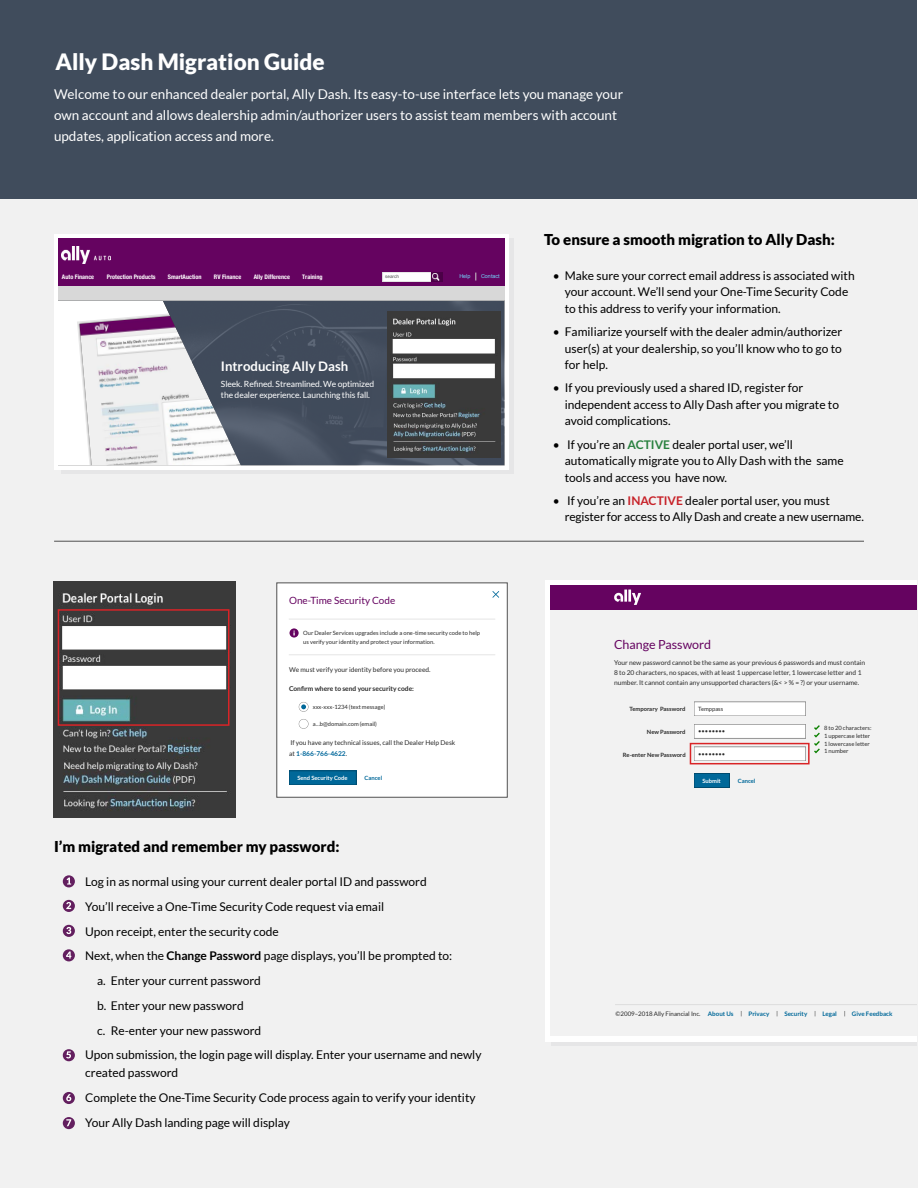
<style>
.page{position:relative;width:918px;height:1188px;background:#fff}
.page>*{position:absolute;margin:0;border:0;box-sizing:border-box;transform-origin:0 0}
.t1{font:900 22.5px "Lato";color:#fff}
.t2{font:900 15px "Lato";color:#000}
.t3{font:13.5px/21px "Lato";color:#fff}
.t4{font:700 13.2px "Lato";color:#fff}
.t5{font:12.45px "Lato";color:#650360}
.t6{font:12px/16.5px "Lato";color:#000}
.t7{font:9.9px "Lato";color:#650360}
.t8{font:8.55px/10.8px "Lato";letter-spacing:-.01em;color:#fff}
.t9{font:6.6px/10.1px "Lato";color:#2a2a2a}
.t10{font:700 6.6px "Lato";color:#2a2a2a}
.t11{font:700 condensed 6.15px "Helvetica Neue";color:#fff}
.t12{font:6.15px "Lato";color:#2a2a2a}
.t13{font:700 6.15px "Lato";color:#006899}
.t14{font:5.85px/7.9px "Lato";color:#2a2a2a}
.t15{font:700 5.85px "Lato";color:#2a2a2a}
.t16{font:700 5.85px "Lato";color:#fff}
.t17{font:700 5.85px "Lato";color:#006899}
.t18{font:5.4px "Arial";color:#72d3fa}
.t19{font:4.65px "Helvetica Neue";color:#505050}
.s1{font-weight:700;color:#00679b}
.s2{font-weight:700}
.s3{font-weight:700;color:#29813f}
.s4{font-weight:700;color:#c72128}
.s5{font-weight:700;color:#006899}
</style>
<div class="page">
<div style="left:1px;top:0;width:916px;height:204px;background:#404c5c"></div>
<div style="left:0;top:199px;width:917px;height:989px;background:#f1f1f1"></div>
<div style="left:61px;top:239px;width:452px;height:235px;background:#e6e6e7"></div>
<svg style="left:54px;top:235px;width:455px;height:235px;fill:#fff"></svg>
<div style="left:58px;top:301px;width:442px;height:164px;background:#fff"></div>
<img style="left:77px;top:314px;width:86px;height:151px">
<svg style="left:163px;top:301px;width:341px;height:164px;background:#5f6775"></svg>
<div style="left:58px;top:238px;width:446px;height:48px;background:#650360"></div>
<div style="left:58px;top:286px;width:446px;height:14px;background:#d8d8d8"></div>
<hr style="left:58px;top:300px;width:446px;height:1px;background:#adaeaf">
<img style="left:62px;top:247px;width:48px;height:16px">
<div style="left:383px;top:272px;width:48px;height:10px;background:#fff"></div>
<div style="left:383px;top:272px;width:48px;height:10px;border:1px solid #d8d8d8"></div>
<svg style="left:431px;top:272px;width:12px;height:10px"></svg>
<svg style="left:433px;top:274px;width:7px;height:7px"></svg>
<img style="left:54px;top:582px;width:182px;height:235px">
<div style="left:277px;top:583px;width:230px;height:214px;background:#fff"></div>
<hr style="left:289px;top:655px;width:206px;height:1px;background:#e5e5e5">
<hr style="left:289px;top:619px;width:206px;height:1px;background:#e5e5e5">
<svg style="left:492px;top:591px;width:7px;height:7px"></svg>
<div style="left:289px;top:771px;width:67px;height:14px;background:#006899"></div>
<svg style="left:299px;top:702px;width:8px;height:10px"></svg>
<div style="left:299px;top:702px;width:10px;height:10px;border:1px solid #959595;border-radius:50%"></div>
<div style="left:299px;top:719px;width:10px;height:10px;border:1px solid #959595;border-radius:50%"></div>
<svg style="left:290px;top:628px;width:9px;height:10px"></svg>
<div style="left:63px;top:875px;width:12px;height:12px;background:#631f5f;border-radius:50%"></div>
<svg style="left:67px;top:878px;width:4px;height:7px"></svg>
<svg style="left:63px;top:900px;width:12px;height:12px"></svg>
<svg style="left:66px;top:902px;width:5px;height:7px"></svg>
<svg style="left:63px;top:925px;width:12px;height:12px"></svg>
<svg style="left:66px;top:927px;width:5px;height:7px"></svg>
<div style="left:63px;top:949px;width:12px;height:12px;background:#631f5f;border-radius:50%"></div>
<svg style="left:66px;top:952px;width:5px;height:7px"></svg>
<hr style="left:54px;top:541px;width:810px;height:1px;background:#505050">
<div style="left:63px;top:1049px;width:12px;height:12px;background:#631f5f;border-radius:50%"></div>
<svg style="left:66px;top:1051px;width:5px;height:7px"></svg>
<svg style="left:63px;top:1092px;width:12px;height:12px"></svg>
<svg style="left:66px;top:1094px;width:5px;height:7px"></svg>
<svg style="left:63px;top:1117px;width:12px;height:12px"></svg>
<svg style="left:66px;top:1119px;width:5px;height:7px"></svg>
<div style="left:58px;top:609px;width:172px;height:117px;border:2px solid #d92427"></div>
<div style="left:545px;top:581px;width:371px;height:461px;background:#fff"></div>
<div style="left:550px;top:787px;width:366px;height:249px;background:#f2f2f2"></div>
<div style="left:550px;top:585px;width:366px;height:203px;background:#f2f2f2"></div>
<div style="left:550px;top:585px;width:366px;height:25px;background:#650360"></div>
<svg style="left:614px;top:590px;width:27px;height:15px"></svg>
<div style="left:694px;top:702px;width:112px;height:14px;background:#fff"></div>
<div style="left:694px;top:702px;width:112px;height:14px;border:1px solid #959595"></div>
<div style="left:694px;top:724px;width:112px;height:14px;background:#fff"></div>
<div style="left:694px;top:724px;width:112px;height:14px;border:1px solid #959595"></div>
<div style="left:694px;top:747px;width:112px;height:14px;background:#fff"></div>
<div style="left:694px;top:747px;width:112px;height:14px;border:1px solid #959595"></div>
<div style="left:694px;top:773px;width:35px;height:15px;background:#006899"></div>
<svg style="left:814px;top:725px;width:6px;height:28px"></svg>
<hr style="left:616px;top:1004px;width:300px;height:1px;background:#ddd">
<div style="left:690px;top:743px;width:120px;height:21px;border:2px solid #d92427"></div>
<img style="left:388px;top:311px;width:113px;height:147px">
<h1 class="t1" style="left:55px;top:48px;width:271px">Ally Dash Migration Guide</h1>
<p class="t3" style="left:54px;top:83px;width:571px">Welcome to our enhanced dealer portal, Ally Dash. Its easy-to-use interface lets you manage your own account and allows dealership admin/authorizer users to assist team members with account updates, application access and more.</p>
<p class="t11" style="left:62px;top:273px;width:34px">Auto Finance</p>
<p class="t11" style="left:107px;top:273px;width:50px">Protection Products</p>
<p class="t11" style="left:168px;top:273px;width:35px">SmartAuction</p>
<p class="t11" style="left:214px;top:273px;width:29px">RV Finance</p>
<p class="t11" style="left:254px;top:273px;width:38px">Ally Difference</p>
<p class="t11" style="left:302px;top:273px;width:22px">Training</p>
<p class="t19" style="left:385px;top:274px;width:15px">search</p>
<p class="t18" style="left:459px;top:273px;width:13px">Help</p>
<p class="t18" style="left:481px;top:273px;width:20px">Contact</p>
<p class="t4" style="left:221px;top:358px;width:129px">Introducing Ally Dash</p>
<p class="t8" style="left:221px;top:379px;width:155px">Sleek. Refined. Streamlined. We optimized the dealer experience. Launching this fall.</p>
<p class="t7" style="left:289px;top:595px;width:108px">One-Time Security Code</p>
<p class="t14" style="left:303px;top:629px;width:178px">Our Dealer Services upgrades include a one-time security code to help us verify your identity and protect your information.</p>
<p class="t9" style="left:289px;top:664px;width:143px">We must verify your identity before you proceed.</p>
<p class="t10" style="left:289px;top:684px;width:126px">Confirm where to send your security code:</p>
<p class="t14" style="left:313px;top:703px;width:74px">xxx-xxx-1234 (text message)</p>
<p class="t14" style="left:313px;top:720px;width:66px">a…b@domain.com (email)</p>
<p class="t9" style="left:289px;top:737px;width:168px;line-height:10.5px">If you have any technical issues, call the Dealer Help Desk at <span class="s1">1-866-766-4622</span>.</p>
<p class="t16" style="left:297px;top:775px;width:52px">Send Security Code</p>
<p class="t17" style="left:365px;top:775px;width:19px">Cancel</p>
<p class="t2" style="left:54px;top:838px;width:287px">I’m migrated and remember my password:</p>
<p class="t6" style="left:64px;top:873px;width:364px">1. Log in as normal using your current dealer portal ID and password</p>
<p class="t6" style="left:64px;top:898px;width:321px">2. You’ll receive a One-Time Security Code request via email</p>
<p class="t6" style="left:64px;top:923px;width:216px">3. Upon receipt, enter the security code</p>
<p class="t6" style="left:97px;top:943px;width:356px;line-height:24.8px;text-indent:-33px">4. Next, when the <span class="s2">Change Password</span> page displays, you’ll be prompted to: a. Enter your current password<br>b. Enter your new password<br>c. Re-enter your new password</p>
<p class="t6" style="left:85px;top:1046px;width:398px;line-height:18px;text-indent:-21px">5. Upon submission, the login page will display. Enter your username and newly created password</p>
<p class="t6" style="left:64px;top:1089px;width:413px">6. Complete the One-Time Security Code process again to verify your identity</p>
<p class="t6" style="left:64px;top:1114px;width:227px">7. Your Ally Dash landing page will display</p>
<p class="t2" style="left:544px;top:230px;width:292px">To ensure a smooth migration to Ally Dash:</p>
<p class="t6" style="left:565px;top:267px;width:291px;text-indent:-12px">• Make sure your correct email address is associated with your account. We’ll send your One-Time Security Code to this address to verify your information.</p>
<p class="t6" style="left:565px;top:323px;width:279px;text-align:justify;text-indent:-12px">• Familiarize yourself with the dealer admin/authorizer user(s) at your dealership, so you’ll know who to go to for help.</p>
<p class="t6" style="left:565px;top:380px;width:276px;text-indent:-12px">• If you previously used a shared ID, register for independent access to Ally Dash after you migrate to avoid complications.</p>
<p class="t6" style="left:565px;top:436px;width:280px;text-indent:-12px">• If you’re an <span class="s3">ACTIVE</span> dealer portal user, we’ll automatically migrate you to Ally Dash with the same tools and access you have now.</p>
<p class="t6" style="left:565px;top:492px;width:301px;text-indent:-12px">• If you’re an <span class="s4">INACTIVE</span> dealer portal user, you must register for access to Ally Dash and create a new username.</p>
<p class="t5" style="left:614px;top:637px;width:99px">Change Password</p>
<p class="t9" style="left:614px;top:658px;width:253px">Your new password cannot be the same as your previous 6 passwords and must contain<br>8 to 20 characters, no spaces, with at least 1 uppercase letter, 1 lowercase letter and 1 number. It cannot contain any unsupported characters (&amp;&lt; &gt; % = ?) or your username.</p>
<p class="t14" style="left:698px;top:705px;width:27px">Temppass</p>
<p class="t14" style="left:698px;top:727px;width:29px">••••••••</p>
<p class="t14" style="left:698px;top:750px;width:29px">••••••••</p>
<p class="t15" style="left:630px;top:706px;width:57px">Temporary Password</p>
<p class="t15" style="left:647px;top:728px;width:40px">New Password</p>
<p class="t15" style="left:623px;top:751px;width:64px">Re-enter New Password</p>
<p class="t14" style="left:824px;top:723px;width:49px">8 to 20 characters:<br>1 uppercase letter<br>1 lowercase letter<br>1 number</p>
<p class="t16" style="left:702px;top:777px;width:20px">Submit</p>
<p class="t17" style="left:738px;top:777px;width:19px">Cancel</p>
<p class="t12" style="left:616px;top:1010px;width:120px">©2009–2018 Ally Financial Inc. <span class="s5">About Us</span></p>
<p class="t13" style="left:749px;top:1010px;width:22px">Privacy</p>
<p class="t13" style="left:784px;top:1010px;width:24px">Security</p>
<p class="t13" style="left:822px;top:1010px;width:16px">Legal</p>
<p class="t13" style="left:852px;top:1010px;width:42px">Give Feedback</p>
</div>
